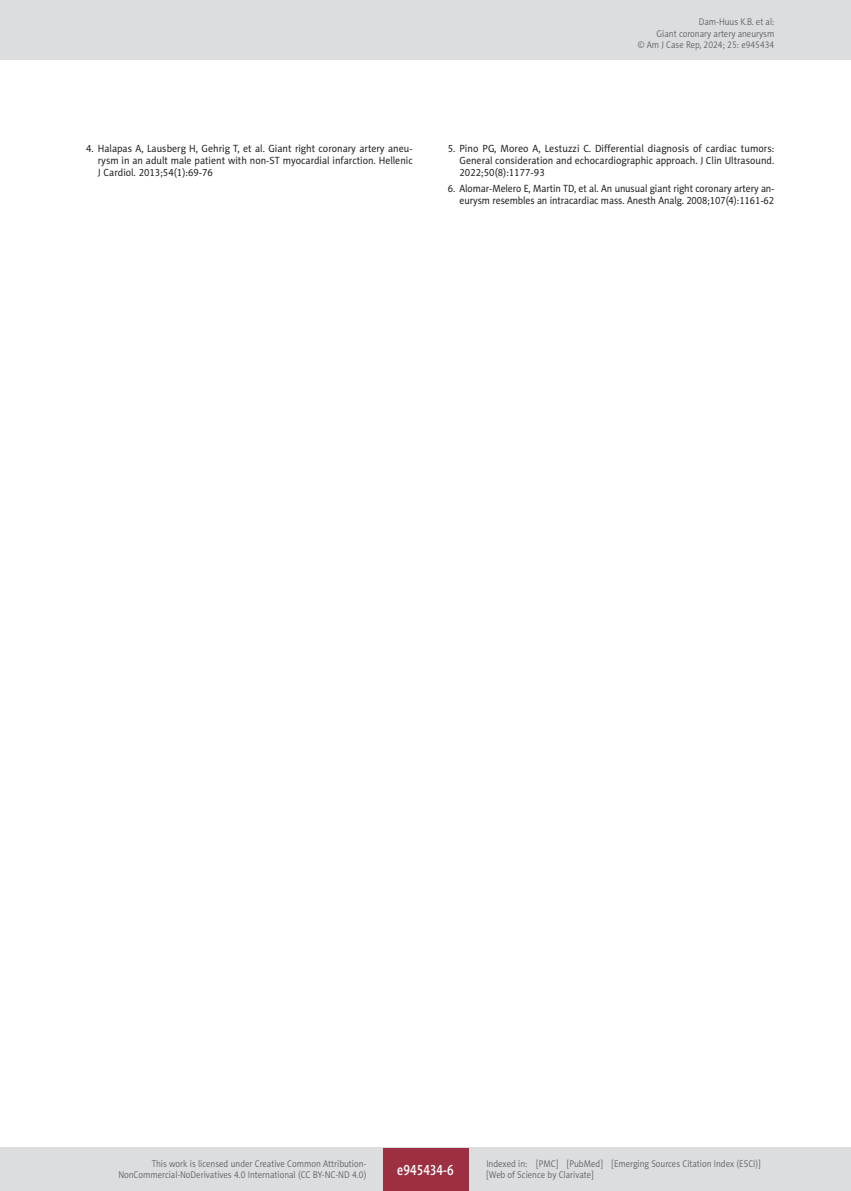
<style>
.page{position:relative;width:851px;height:1191px;background:#fff}
.page>*{position:absolute;margin:0;border:0;box-sizing:border-box;transform-origin:0 0}
.t1{font:15px "Naomi Sans EFN Medium";color:#fff;scale:.8 1}
.AJCR_Referencje_punkt{font:10.5px/12px "Naomi Sans EFN";letter-spacing:-.005em;color:#231f20;text-align:justify;scale:.95 1}
.AJCR_Referencje_punkt-2{font:10.5px/12px "Naomi Sans EFN";letter-spacing:-.005em;color:#231f20;text-align:justify;scale:.96 1}
.AJCR_Referencje_punkt-3{font:10.5px/12px "Naomi Sans EFN";letter-spacing:-.005em;color:#231f20;text-align:right;scale:.93 1}
.t2{font:9.75px/11.2px "Naomi Sans EFN Light";color:#57585a;text-align:right;scale:.9 1}
</style>
<div class="page">
<div style="left:0;top:0;width:850px;height:60px;background:#dcdddf"></div>
<div style="left:0;top:1148px;width:850px;height:43px;background:#dcdddf"></div>
<div style="left:383px;top:1147px;width:85px;height:43px;background:#9d2f42"></div>
<p class="t2" style="left:637px;top:16px;width:153px">Dam-Huus K.B. et al:<br>Giant coronary artery aneurysm<br>© Am J Case Rep, 2024; 25: e945434</p>
<p class="AJCR_Referencje_punkt" style="left:98px;top:142px;width:333px;text-indent:-12px">4. Halapas A, Lausberg H, Gehrig T, et al. Giant right coronary artery aneu&shy;rysm in an adult male patient with non-ST myocardial infarction. Hellenic J Cardiol. 2013;54(1):69-76</p>
<p class="AJCR_Referencje_punkt-2" style="left:459px;top:142px;width:329px;text-indent:-12px">5. Pino PG, Moreo A, Lestuzzi C. Differential diagnosis of cardiac tumors:<br>General consideration and echocardiographic approach. J Clin Ultrasound.<br>2022;50(8):1177-93</p>
<p class="AJCR_Referencje_punkt-3" style="left:447px;top:183px;width:353px">6. Alomar-Melero E, Martin TD, et al. An unusual giant right coronary artery an&shy;eurysm resembles an intracardiac mass. Anesth Analg. 2008;107(4):1161-62</p>
<p class="t2" style="left:118px;top:1158px;width:277px">This work is licensed under Creative Common Attribution-<br>NonCommercial-NoDerivatives 4.0 International (CC BY-NC-ND 4.0)</p>
<h1 class="t1" style="left:397px;top:1160px;width:72px">e945434-6</h1>
<p class="t2" style="left:486px;top:1158px;width:306px;text-align:left">Indexed in: [PMC] [PubMed] [Emerging Sources Citation Index (ESCI)] [Web of Science by Clarivate]</p>
</div>
